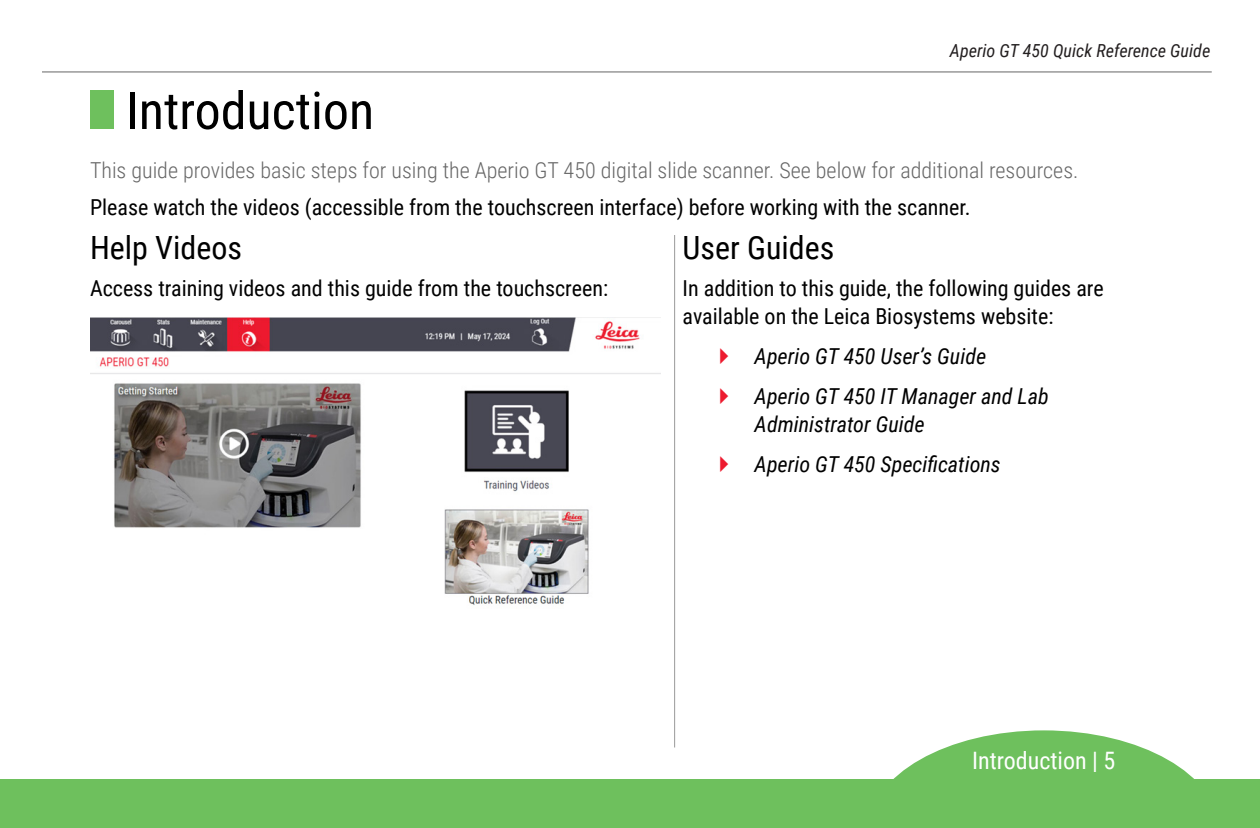
<style>
.page{position:relative;width:1260px;height:828px;background:#fff}
.page>*{position:absolute;margin:0;border:0;box-sizing:border-box;transform-origin:0 0}
.SectionNameQR_SC{font:52px "Roboto Condensed";color:#000}
.Heading_1QR{font:32px "Roboto Condensed";color:#000}
.t1{font:24px "Roboto Condensed";color:#fff}
.Body{font:22px/28px "Roboto Condensed";color:#000}
.Chap_Summary{font:300 22px "Roboto Condensed";color:#666}
.t2{font:italic 22px/28px "Roboto Condensed";color:#000}
.t3{font:italic 18px "Roboto Condensed";color:#231f20}
</style>
<div class="page">
<hr style="left:42px;top:72px;width:1170px;height:1px;background:#666">
<div style="left:0;top:780px;width:1260px;height:48px;background:#6ec05d"></div>
<svg style="left:869px;top:730px;width:350px;height:50px"></svg>
<div style="left:90px;top:90px;width:23px;height:39px;background:#6ec05d"></div>
<hr style="left:674px;top:235px;width:1px;height:513px;background:#999">
<img style="left:90px;top:317px;width:570px;height:288px">
<p class="t3" style="left:950px;top:38px;width:262px">Aperio GT 450 Quick Reference Guide</p>
<p class="SectionNameQR_SC" style="left:126px;top:74px;width:250px">Introduction</p>
<p class="Chap_Summary" style="left:90px;top:155px;width:990px">This guide provides basic steps for using the Aperio GT 450 digital slide scanner. See below for additional resources.</p>
<p class="Body" style="left:90px;top:192px;width:882px">Please watch the videos (accessible from the touchscreen interface) before working with the scanner.</p>
<p class="Heading_1QR" style="left:90px;top:225px;width:153px">Help Videos</p>
<p class="Body" style="left:90px;top:273px;width:520px">Access training videos and this guide from the touchscreen:</p>
<p class="Heading_1QR" style="left:683px;top:225px;width:153px">User Guides</p>
<p class="Body" style="left:683px;top:273px;width:423px">In addition to this guide, the following guides are available on the Leica Biosystems website:</p>
<p class="t2" style="left:755px;top:341px;width:233px">Aperio GT 450 User’s Guide</p>
<p class="t2" style="left:755px;top:381px;width:296px">Aperio GT 450 IT Manager and Lab<br>Administrator Guide</p>
<p class="t2" style="left:755px;top:449px;width:248px">Aperio GT 450 Specifications</p>
<p class="t1" style="left:972px;top:744px;width:145px">Introduction | 5</p>
</div>
